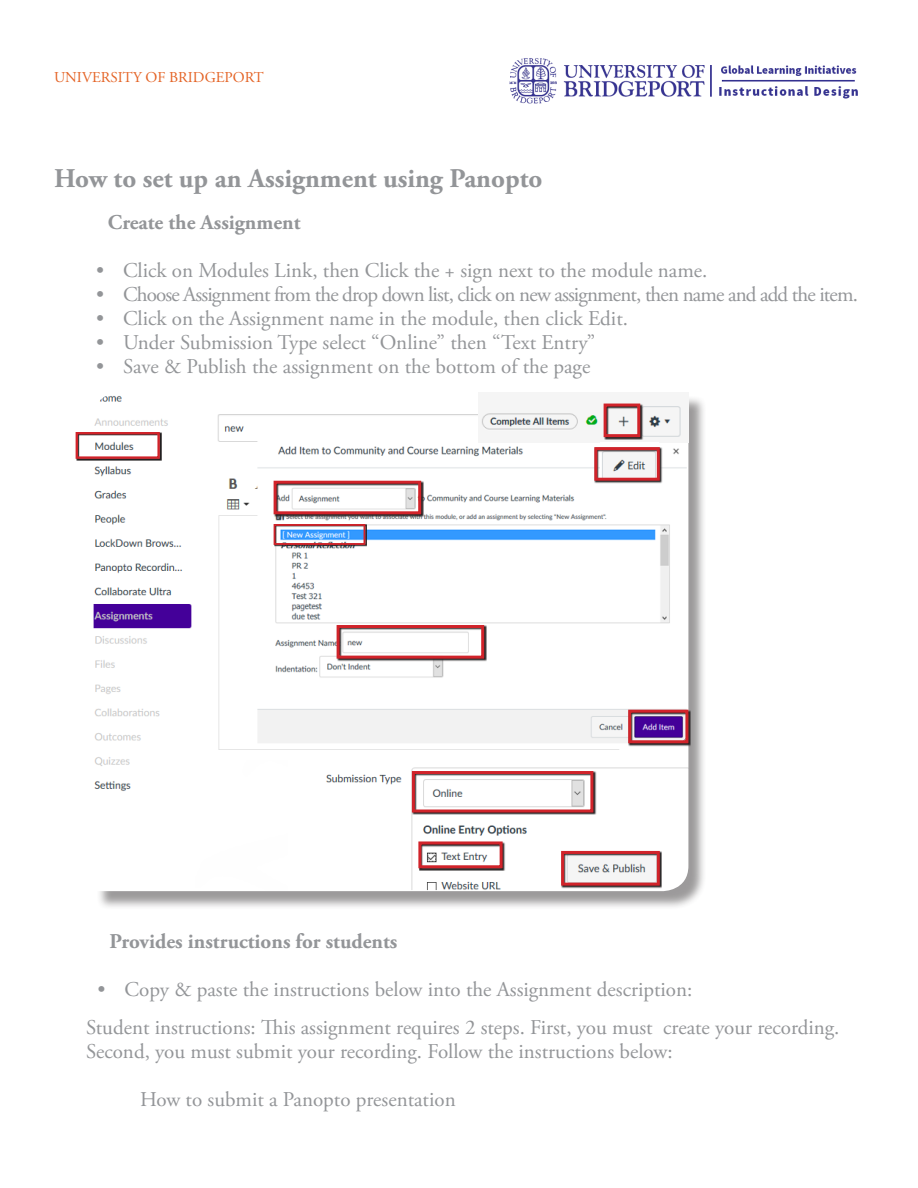
<style>
.page{position:relative;width:918px;height:1188px;background:#fff}
.page>*{position:absolute;margin:0;border:0;box-sizing:border-box;transform-origin:0 0}
.t1{font:700 27px "Adobe Garamond Pro";color:#939598}
.t2{font:21px/24px "Adobe Garamond Pro";color:#939598}
.t3{font:21px "Adobe Garamond Pro";letter-spacing:-.04em;color:#939598}
.t4{font:700 21px "Adobe Garamond Pro";color:#939598}
.t5{font:15px "Adobe Garamond Pro";color:#e46325}
</style>
<div class="page">
<img style="left:509px;top:58px;width:349px;height:46px">
<div style="left:96px;top:395px;width:611px;height:515px;background:#231f20;opacity:.45"></div>
<img style="left:94px;top:395px;width:594px;height:496px">
<svg style="left:274px;top:481px;width:150px;height:36px"></svg>
<div style="left:274px;top:481px;width:147px;height:33px;border:3px solid #d1232a"></div>
<svg style="left:337px;top:625px;width:150px;height:36px"></svg>
<div style="left:337px;top:625px;width:147px;height:34px;border:3px solid #d1232a"></div>
<svg style="left:628px;top:710px;width:63px;height:36px"></svg>
<div style="left:628px;top:710px;width:60px;height:33px;border:3px solid #d1232a"></div>
<svg style="left:419px;top:842px;width:87px;height:29px"></svg>
<div style="left:418px;top:841px;width:85px;height:27px;border:3px solid #d1232a"></div>
<svg style="left:412px;top:771px;width:184px;height:44px"></svg>
<div style="left:412px;top:771px;width:181px;height:42px;border:3px solid #d1232a"></div>
<svg style="left:274px;top:524px;width:93px;height:23px"></svg>
<div style="left:274px;top:524px;width:91px;height:21px;border:2px solid #d1232a"></div>
<svg style="left:76px;top:432px;width:86px;height:29px"></svg>
<div style="left:76px;top:432px;width:84px;height:27px;border:2px solid #d1232a"></div>
<img style="left:478px;top:395px;width:210px;height:47px">
<svg style="left:604px;top:404px;width:39px;height:36px"></svg>
<div style="left:604px;top:404px;width:36px;height:33px;border:3px solid #d1232a"></div>
<img style="left:601px;top:442px;width:57px;height:44px">
<svg style="left:595px;top:447px;width:68px;height:37px;fill:#f5f5f5"></svg>
<div style="left:594px;top:447px;width:66px;height:34px;border:3px solid #d1232a"></div>
<svg style="left:561px;top:851px;width:101px;height:37px;fill:#f5f5f5"></svg>
<div style="left:561px;top:851px;width:99px;height:35px;border:3px solid #d1232a"></div>
<p class="t5" style="left:54px;top:69px;width:211px">UNIVERSITY OF BRIDGEPORT</p>
<p class="t1" style="left:54px;top:163px;width:490px">How to set up an Assignment using Panopto</p>
<p class="t4" style="left:108px;top:211px;width:194px">Create the Assignment</p>
<p class="t2" style="left:96px;top:260px;width:613px">• Click on Modules Link, then Click the + sign next to the module name.</p>
<p class="t3" style="left:96px;top:282px;width:763px">• Choose Assignment from the drop down list, click on new assignment, then name and add the item.</p>
<p class="t2" style="left:96px;top:308px;width:534px">• Click on the Assignment name in the module, then click Edit.</p>
<p class="t2" style="left:96px;top:332px;width:501px">• Under Submission Type select “Online” then “Text Entry”</p>
<p class="t2" style="left:96px;top:356px;width:496px">• Save &amp; Publish the assignment on the bottom of the page</p>
<p class="t4" style="left:110px;top:929px;width:289px">Provides instructions for students</p>
<p class="t2" style="left:98px;top:978px;width:596px">• Copy &amp; paste the instructions below into the Assignment description:</p>
<p class="t2" style="left:86px;top:1017px;width:755px">Student instructions: This assignment requires 2 steps. First, you must create your recording.<br>Second, you must submit your recording. Follow the instructions below:</p>
<p class="t2" style="left:140px;top:1089px;width:317px">How to submit a Panopto presentation</p>
</div>
